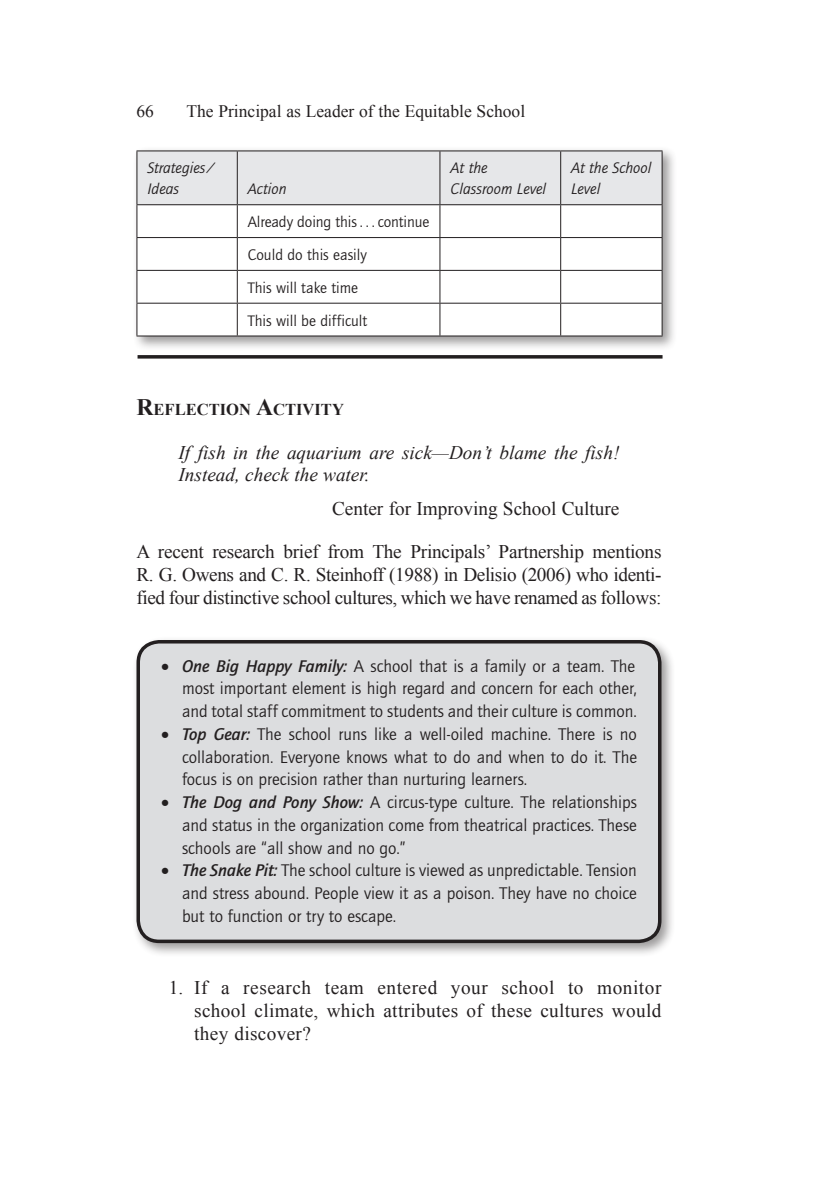
<style>
.page{position:relative;width:819px;height:1197px;background:#fff}
.page>*{position:absolute;margin:0;border:0;box-sizing:border-box;transform-origin:0 0}
.Paragraph_after_1_he{font:19.25px/22.8px "Times New Roman";letter-spacing:-.02em;color:#231f20;text-align:justify}
.NL-One{font:19.25px/22.8px "Times New Roman";letter-spacing:.02em;color:#231f20;text-align:justify}
.Opening_Quote{font:italic 19.25px/22.8px "Times New Roman";color:#231f20}
.Quote_Source{font:19.25px "Times New Roman";color:#231f20}
.Boxed_bullets{font:17.5px/22.8px "Quay Sans EF";color:#231f20;text-align:justify}
.t1{font:17.5px "Times New Roman";color:#231f20}
.Heading_1{font:700 16.45px "Times New Roman";color:#231f20}
.Table_Text{font:15.75px "Quay Sans EF";color:#231f20}
.Table_column_head{font:italic 15.75px/21px "Quay Sans EF";color:#231f20}
.s1{color:#fff}
.s2{font-size:23.62px}
.s3{font-weight:500;font-style:italic}
</style>
<div class="page">
<div style="left:132px;top:636px;width:544px;height:322px;background:#231f20;opacity:.45"></div>
<div style="left:138px;top:642px;width:522px;height:299px;background:#dcdddf;border-radius:21px"></div>
<div style="left:136px;top:640px;width:526px;height:303px;border:4px solid #231f20;border-radius:21px"></div>
<div style="left:132px;top:146px;width:545px;height:206px;background:#231f20;opacity:.45"></div>
<div style="left:137px;top:151px;width:525px;height:53px;background:#e6e7e9"></div>
<svg style="left:137px;top:205px;width:525px;height:131px"></svg>
<hr style="left:237px;top:151px;width:1px;height:53px;background:#231f20">
<hr style="left:440px;top:151px;width:1px;height:53px;background:#231f20">
<hr style="left:560px;top:151px;width:1px;height:53px;background:#231f20">
<hr style="left:237px;top:205px;width:1px;height:32px;background:#231f20">
<hr style="left:440px;top:205px;width:1px;height:32px;background:#231f20">
<hr style="left:560px;top:205px;width:1px;height:32px;background:#231f20">
<hr style="left:237px;top:238px;width:1px;height:32px;background:#231f20">
<hr style="left:440px;top:238px;width:1px;height:32px;background:#231f20">
<hr style="left:560px;top:238px;width:1px;height:32px;background:#231f20">
<hr style="left:237px;top:271px;width:1px;height:32px;background:#231f20">
<hr style="left:440px;top:271px;width:1px;height:32px;background:#231f20">
<hr style="left:560px;top:271px;width:1px;height:32px;background:#231f20">
<hr style="left:237px;top:304px;width:1px;height:32px;background:#231f20">
<hr style="left:440px;top:304px;width:1px;height:32px;background:#231f20">
<hr style="left:560px;top:304px;width:1px;height:32px;background:#231f20">
<hr style="left:136px;top:150px;width:101px;height:1px;background:#231f20">
<hr style="left:136px;top:151px;width:1px;height:53px;background:#231f20">
<hr style="left:237px;top:150px;width:203px;height:1px;background:#231f20">
<hr style="left:440px;top:150px;width:121px;height:1px;background:#231f20">
<hr style="left:561px;top:150px;width:102px;height:1px;background:#231f20">
<hr style="left:662px;top:151px;width:1px;height:53px;background:#231f20">
<hr style="left:136px;top:204px;width:101px;height:1px;background:#231f20">
<hr style="left:136px;top:205px;width:1px;height:32px;background:#231f20">
<hr style="left:237px;top:204px;width:203px;height:1px;background:#231f20">
<hr style="left:440px;top:204px;width:121px;height:1px;background:#231f20">
<hr style="left:561px;top:204px;width:102px;height:1px;background:#231f20">
<hr style="left:662px;top:205px;width:1px;height:32px;background:#231f20">
<hr style="left:136px;top:237px;width:101px;height:1px;background:#231f20">
<hr style="left:136px;top:238px;width:1px;height:32px;background:#231f20">
<hr style="left:237px;top:237px;width:203px;height:1px;background:#231f20">
<hr style="left:440px;top:237px;width:121px;height:1px;background:#231f20">
<hr style="left:561px;top:237px;width:102px;height:1px;background:#231f20">
<hr style="left:662px;top:238px;width:1px;height:32px;background:#231f20">
<hr style="left:136px;top:270px;width:101px;height:1px;background:#231f20">
<hr style="left:136px;top:271px;width:1px;height:32px;background:#231f20">
<hr style="left:237px;top:270px;width:203px;height:1px;background:#231f20">
<hr style="left:440px;top:270px;width:121px;height:1px;background:#231f20">
<hr style="left:561px;top:270px;width:102px;height:1px;background:#231f20">
<hr style="left:662px;top:271px;width:1px;height:32px;background:#231f20">
<hr style="left:136px;top:303px;width:101px;height:1px;background:#231f20">
<hr style="left:136px;top:304px;width:1px;height:32px;background:#231f20">
<hr style="left:237px;top:303px;width:203px;height:1px;background:#231f20">
<hr style="left:440px;top:303px;width:121px;height:1px;background:#231f20">
<hr style="left:561px;top:303px;width:102px;height:1px;background:#231f20">
<hr style="left:662px;top:304px;width:1px;height:32px;background:#231f20">
<hr style="left:136px;top:336px;width:101px;height:1px;background:#231f20">
<hr style="left:237px;top:336px;width:203px;height:1px;background:#231f20">
<hr style="left:440px;top:336px;width:121px;height:1px;background:#231f20">
<hr style="left:561px;top:336px;width:102px;height:1px;background:#231f20">
<svg style="left:138px;top:355px;width:525px;height:4px"></svg>
<p class="t1" style="left:136px;top:100px;width:390px">66<span class="s1">——</span>The Principal as Leader of the Equitable School</p>
<p class="Table_column_head" style="left:147px;top:158px;width:70px">Strategies/<br>Ideas</p>
<p class="Table_column_head" style="left:248px;top:179px;width:40px">Action</p>
<p class="Table_Text" style="left:248px;top:213px;width:183px">Already doing this . . . continue</p>
<p class="Table_Text" style="left:248px;top:246px;width:121px">Could do this easily</p>
<p class="Table_Text" style="left:248px;top:279px;width:112px">This will take time</p>
<p class="Table_Text" style="left:248px;top:312px;width:121px">This will be difficult</p>
<p class="Table_column_head" style="left:450px;top:158px;width:97px">At the<br>Classroom Level</p>
<p class="Table_column_head" style="left:571px;top:158px;width:82px">At the School<br>Level</p>
<p class="Heading_1" style="left:136px;top:398px;width:209px"><span class="s2">R</span>EFLECTION <span class="s2">A</span>CTIVITY</p>
<p class="Opening_Quote" style="left:178px;top:440px;width:442px">If fish in the aquarium are sick—Don’t blame the fish!<br>Instead, check the water.</p>
<p class="Quote_Source" style="left:332px;top:495px;width:289px">Center for Improving School Culture</p>
<p class="Paragraph_after_1_he" style="left:136px;top:540px;width:527px">A recent research brief from The Principals’ Partnership mentions R. G. Owens and C. R. Steinhoff (1988) in Delisio (2006) who identi&shy;fied four distinctive school cultures, which we have renamed as follows:</p>
<p class="Boxed_bullets" style="left:182px;top:655px;width:457px;text-indent:-21px">• <span class="s3">One Big Happy Family:</span> A school that is a family or a team. The most important element is high regard and concern for each other, and total staff commitment to students and their culture is common.</p>
<p class="Boxed_bullets" style="left:182px;top:723px;width:457px;text-indent:-21px">• <span class="s3">Top Gear:</span> The school runs like a well-oiled machine. There is no collaboration. Everyone knows what to do and when to do it. The focus is on precision rather than nurturing learners.</p>
<p class="Boxed_bullets" style="left:182px;top:791px;width:457px;text-indent:-21px">• <span class="s3">The Dog and Pony Show:</span> A circus-type culture. The relationships and status in the organization come from theatrical practices. These schools are “all show and no go.”</p>
<p class="Boxed_bullets" style="left:182px;top:859px;width:457px;text-indent:-21px">• <span class="s3">The Snake Pit:</span> The school culture is viewed as unpredictable. Tension and stress abound. People view it as a poison. They have no choice but to function or try to escape.</p>
<p class="NL-One" style="left:194px;top:976px;width:469px;text-indent:-25px">1. If a research team entered your school to monitor school climate, which attributes of these cultures would they discover?</p>
</div>
